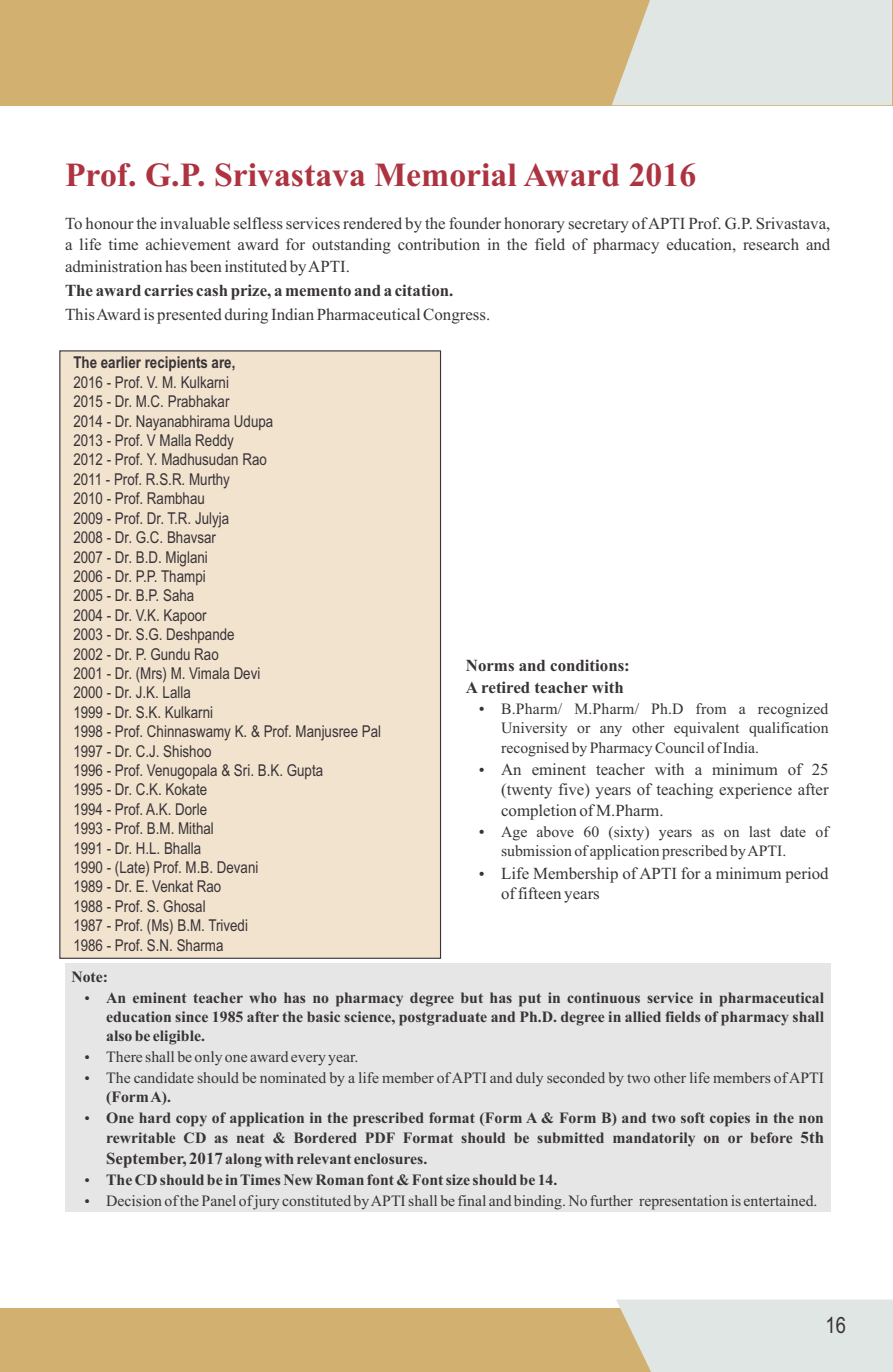
<style>
.page{position:relative;width:893px;height:1372px;background:#fff}
.page>*{position:absolute;margin:0;border:0;box-sizing:border-box;transform-origin:0 0}
.t1{font:700 33.75px "Times New Roman";color:#ad3340}
.t2{font:22.5px "Arial Narrow";color:#383336}
.t3{font:16.88px/20.5px "Times New Roman";color:#383336;text-align:justify}
.t4{font:700 16.88px/22.5px "Times New Roman";color:#383336}
.t5{font:16.2px/19.3px "Arial Narrow";color:#383336}
.t6{font:700 16.2px "Arial Narrow";color:#383336}
.t7{font:700 15.75px/20.7px "Times New Roman";color:#383336}
.t8{font:15.75px/19.1px "Times New Roman";color:#383336}
.s1{font-size:16.88px}
</style>
<div class="page">
<div style="left:0;top:0;width:893px;height:105px;background:#d1b070"></div>
<svg style="left:612px;top:0;width:280px;height:105px;background:#dee1d9"></svg>
<div style="left:0;top:1307px;width:891px;height:64px;background:#d1b070"></div>
<svg style="left:616px;top:1299px;width:277px;height:72px;background:#dfe2dc"></svg>
<div style="left:59px;top:350px;width:383px;height:609px;background:#f2e3cf"></div>
<div style="left:65px;top:963px;width:765px;height:248px;background:#e6e6e6"></div>
<h1 class="t1" style="left:65px;top:163px;width:633px">Prof. G.P. Srivastava Memorial Award 2016</h1>
<p class="t3" style="left:65px;top:214px;width:767px;line-height:21.6px">To honour the invaluable selfless services rendered by the founder honorary secretary of APTI Prof. G.P. Srivastava, a life time achievement award for outstanding contribution in the field of pharmacy education, research and administration has been instituted by APTI.</p>
<p class="t4" style="left:65px;top:281px;width:390px">The award carries cash prize, a memento and a citation.</p>
<p class="t3" style="left:65px;top:306px;width:427px">This Award is presented during Indian Pharmaceutical Congress.</p>
<p class="t6" style="left:73px;top:356px;width:164px">The earlier recipients are,</p>
<p class="t5" style="left:73px;top:374px;width:309px">2016 - Prof. V. M. Kulkarni<br>2015 - Dr. M.C. Prabhakar<br>2014 - Dr. Nayanabhirama Udupa<br>2013 - Prof. V Malla Reddy<br>2012 - Prof. Y. Madhusudan Rao<br>2011 - Prof. R.S.R. Murthy<br>2010 - Prof. Rambhau<br>2009 - Prof. Dr. T.R. Julyja<br>2008 - Dr. G.C. Bhavsar<br>2007 - Dr. B.D. Miglani<br>2006 - Dr. P.P. Thampi<br>2005 - Dr. B.P. Saha<br>2004 - Dr. V.K. Kapoor<br>2003 - Dr. S.G. Deshpande<br>2002 - Dr. P. Gundu Rao<br>2001 - Dr. (Mrs) M. Vimala Devi<br>2000 - Dr. J.K. Lalla<br>1999 - Dr. S.K. Kulkarni<br>1998 - Prof. Chinnaswamy K. &amp; Prof. Manjusree Pal<br>1997 - Dr. C.J. Shishoo<br>1996 - Prof. Venugopala &amp; Sri. B.K. Gupta<br>1995 - Dr. C.K. Kokate<br>1994 - Prof. A.K. Dorle<br>1993 - Prof. B.M. Mithal<br>1991 - Dr. H.L. Bhalla<br>1990 - (Late) Prof. M.B. Devani<br>1989 - Dr. E. Venkat Rao<br>1988 - Prof. S. Ghosal<br>1987 - Prof. (Ms) B.M. Trivedi<br>1986 - Prof. S.N. Sharma</p>
<p class="t4" style="left:466px;top:655px;width:166px">Norms and conditions:<br>A retired teacher with</p>
<p class="t8" style="left:501px;top:701px;width:329px;text-align:justify">B.Pharm/ M.Pharm/ Ph.D from a recognized University or any other equivalent qualification recognised by Pharmacy Council of India.</p>
<p class="t3" style="left:501px;top:760px;width:329px">An eminent teacher with a minimum of 25 (twenty five) years of teaching experience after completion of M.Pharm.</p>
<p class="t8" style="left:501px;top:823px;width:329px">Age above 60 (sixty) years as on last date of submission of application prescribed by APTI.</p>
<p class="t3" style="left:501px;top:864px;width:329px">Life Membership of APTI for a minimum period of fifteen years</p>
<p class="t7" style="left:106px;top:967px;width:719px;text-indent:-35px">Note:<br>An eminent teacher who has no pharmacy degree but has put in continuous service in pharmaceutical</p>
<p class="t7" style="left:106px;top:1008px;width:719px;line-height:19.1px">education since 1985 after the basic science, postgraduate and Ph.D. degree in allied fields of pharmacy shall also be eligible.</p>
<p class="t8" style="left:106px;top:1047px;width:719px;line-height:20.9px">There shall be only one award every year.<br>The candidate should be nominated by a life member of APTI and duly seconded by two other life members of APTI</p>
<p class="t7" style="left:106px;top:1088px;width:719px">(Form A).<br>One hard copy of application in the prescribed format (Form A &amp; Form B) and two soft copies in the non rewritable CD as neat &amp; Bordered PDF Format should be submitted mandatorily on or before <span class="s1">5th September, 2017</span> along with relevant enclosures.<br>The CD should be in Times New Roman font &amp; Font size should be 14.</p>
<p class="t8" style="left:106px;top:1192px;width:713px">Decision of the Panel of jury constituted by APTI shall be final and binding. No further representation is entertained.</p>
<h2 class="t2" style="left:826px;top:1316px;width:22px">16</h2>
</div>
